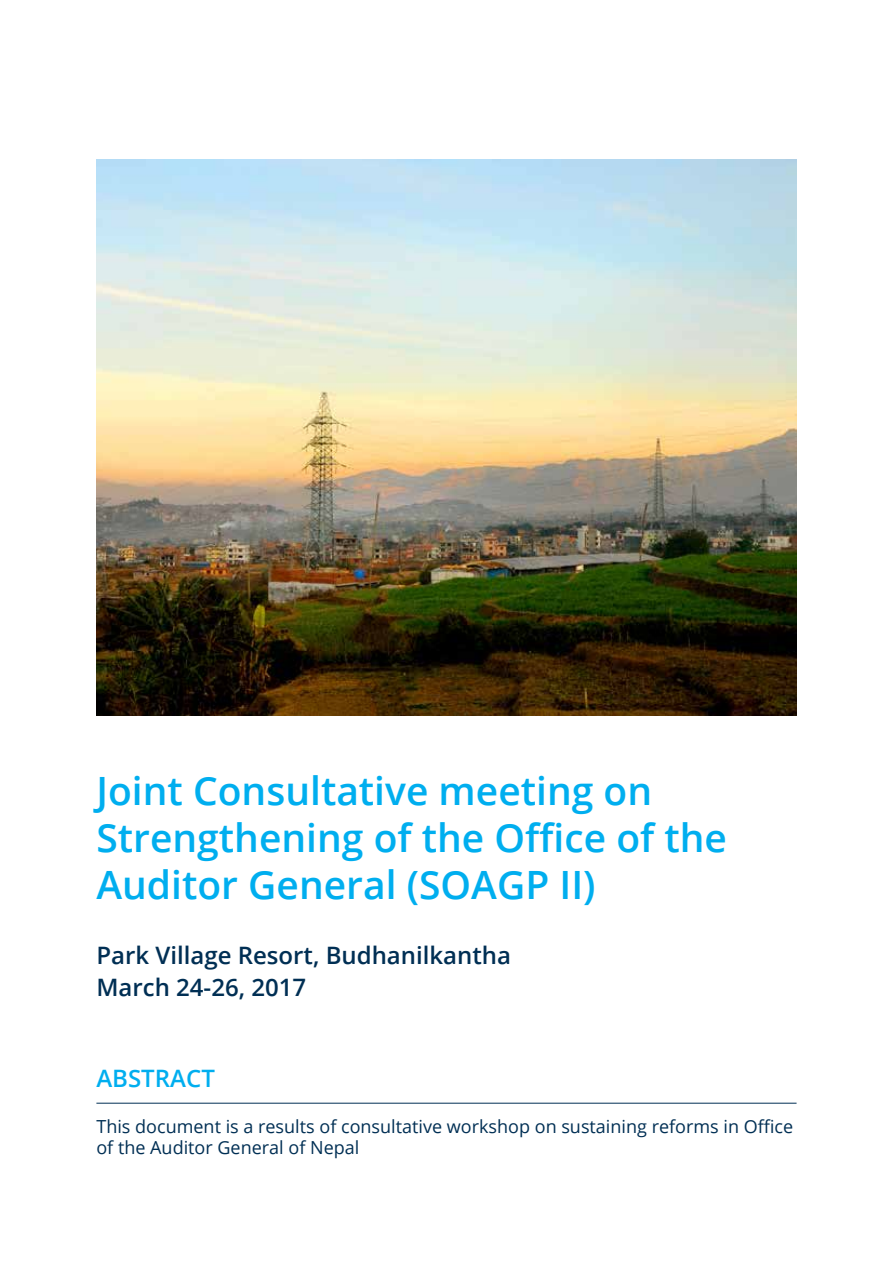
<style>
.page{position:relative;width:893px;height:1263px;background:#fff}
.page>*{position:absolute;margin:0;border:0;box-sizing:border-box;transform-origin:0 0}
.t1{font:600 39px/46.8px "Open Sans";color:#00aeef}
.t2{font:600 24px/31.8px "Open Sans";color:#002f54}
.t3{font:600 24px "Open Sans";color:#00aeef}
.t4{font:18px/21.6px "Open Sans";color:#002f54}
</style>
<div class="page">
<img style="left:96px;top:160px;width:700px;height:556px">
<hr style="left:96px;top:1103px;width:700px;height:1px;background:#002f54">
<h1 class="t1" style="left:96px;top:767px;width:632px">Joint Consultative meeting on<br>Strengthening of the Office of the<br>Auditor General (SOAGP II)</h1>
<h2 class="t2" style="left:96px;top:939px;width:416px">Park Village Resort, Budhanilkantha<br>March 24-26, 2017</h2>
<h2 class="t3" style="left:96px;top:1062px;width:120px">ABSTRACT</h2>
<p class="t4" style="left:96px;top:1115px;width:698px">This document is a results of consultative workshop on sustaining reforms in Office of the Auditor General of Nepal</p>
</div>
